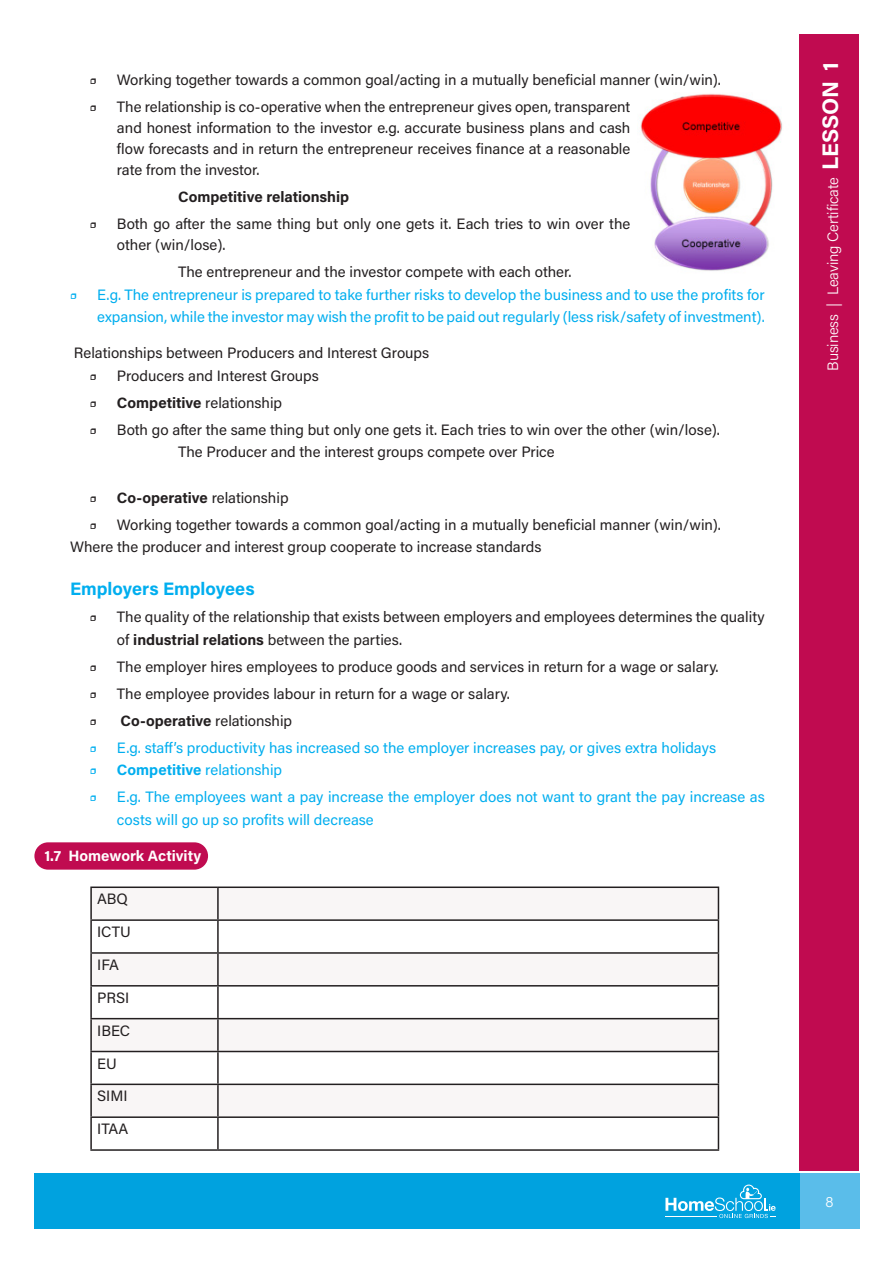
<style>
.page{position:relative;width:893px;height:1263px;background:#fff}
.page>*{position:absolute;margin:0;border:0;box-sizing:border-box;transform-origin:0 0}
.t1{font:700 18px "Acumin Pro";color:#00aeef}
.t2{font:15px/21px "Acumin Pro";color:#231f20}
.t3{font:15px/22.5px "Acumin Pro";color:#00aeef}
.t4{font:700 15px "Acumin Pro";letter-spacing:-.005em;color:#231f20}
.t5{font:300 15px "Acumin Pro";letter-spacing:-.01em;color:#fff}
.t6{font:700 15px "Acumin Pro";color:#fff}
.s1{font-weight:700}
.s2{font-weight:400}
.s3{font-weight:700;font-size:22.5px}
</style>
<div class="page">
<div style="left:793px;top:1174px;width:66px;height:55px;background:#5abdea"></div>
<div style="left:34px;top:1174px;width:766px;height:55px;background:#00a2df"></div>
<svg style="left:665px;top:1184px;width:111px;height:34px"></svg>
<img style="left:640px;top:93px;width:142px;height:178px">
<div style="left:34px;top:842px;width:174px;height:28px;background:#c00b50;border-radius:14px"></div>
<svg style="left:92px;top:888px;width:626px;height:228px;fill:#f9f6f6"></svg>
<hr style="left:90px;top:886px;width:128px;height:2px;background:#231f20">
<hr style="left:90px;top:888px;width:2px;height:31px;background:#231f20">
<hr style="left:218px;top:886px;width:501px;height:2px;background:#231f20">
<hr style="left:217px;top:888px;width:2px;height:31px;background:#231f20">
<hr style="left:718px;top:888px;width:1px;height:31px;background:#231f20">
<hr style="left:90px;top:919px;width:128px;height:2px;background:#231f20">
<hr style="left:90px;top:921px;width:2px;height:31px;background:#231f20">
<hr style="left:218px;top:919px;width:501px;height:2px;background:#231f20">
<hr style="left:217px;top:921px;width:2px;height:31px;background:#231f20">
<hr style="left:718px;top:921px;width:1px;height:31px;background:#231f20">
<hr style="left:90px;top:952px;width:128px;height:2px;background:#231f20">
<hr style="left:90px;top:954px;width:2px;height:31px;background:#231f20">
<hr style="left:218px;top:952px;width:501px;height:2px;background:#231f20">
<hr style="left:217px;top:954px;width:2px;height:31px;background:#231f20">
<hr style="left:718px;top:954px;width:1px;height:31px;background:#231f20">
<hr style="left:90px;top:985px;width:128px;height:1px;background:#231f20">
<hr style="left:90px;top:986px;width:2px;height:32px;background:#231f20">
<hr style="left:218px;top:985px;width:501px;height:1px;background:#231f20">
<hr style="left:217px;top:986px;width:2px;height:32px;background:#231f20">
<hr style="left:718px;top:986px;width:1px;height:32px;background:#231f20">
<hr style="left:90px;top:1018px;width:128px;height:1px;background:#231f20">
<hr style="left:90px;top:1019px;width:2px;height:32px;background:#231f20">
<hr style="left:218px;top:1018px;width:501px;height:1px;background:#231f20">
<hr style="left:217px;top:1019px;width:2px;height:32px;background:#231f20">
<hr style="left:718px;top:1019px;width:1px;height:32px;background:#231f20">
<hr style="left:90px;top:1051px;width:128px;height:1px;background:#231f20">
<hr style="left:90px;top:1052px;width:2px;height:31px;background:#231f20">
<hr style="left:218px;top:1051px;width:501px;height:1px;background:#231f20">
<hr style="left:217px;top:1052px;width:2px;height:31px;background:#231f20">
<hr style="left:718px;top:1052px;width:1px;height:31px;background:#231f20">
<hr style="left:90px;top:1083px;width:128px;height:2px;background:#231f20">
<hr style="left:90px;top:1085px;width:2px;height:31px;background:#231f20">
<hr style="left:218px;top:1083px;width:501px;height:2px;background:#231f20">
<hr style="left:217px;top:1085px;width:2px;height:31px;background:#231f20">
<hr style="left:718px;top:1085px;width:1px;height:31px;background:#231f20">
<hr style="left:90px;top:1116px;width:128px;height:2px;background:#231f20">
<hr style="left:90px;top:1118px;width:2px;height:31px;background:#231f20">
<hr style="left:218px;top:1116px;width:501px;height:2px;background:#231f20">
<hr style="left:217px;top:1118px;width:2px;height:31px;background:#231f20">
<hr style="left:718px;top:1118px;width:1px;height:31px;background:#231f20">
<hr style="left:90px;top:1149px;width:128px;height:2px;background:#231f20">
<hr style="left:218px;top:1149px;width:501px;height:2px;background:#231f20">
<div style="left:800px;top:34px;width:59px;height:1137px;background:#c00b50"></div>
<p class="t2" style="left:90px;top:69px;width:9px">❒</p>
<p class="t2" style="left:117px;top:69px;width:605px">Working together towards a common goal/acting in a mutually beneficial manner (win/win).</p>
<p class="t2" style="left:90px;top:96px;width:9px">❒</p>
<p class="t2" style="left:117px;top:96px;width:515px;text-align:justify">The relationship is co-operative when the entrepreneur gives open, transparent and honest information to the investor e.g. accurate business plans and cash flow forecasts and in return the entrepreneur receives finance at a reasonable rate from the investor.</p>
<p class="t4" style="left:178px;top:187px;width:173px">Competitive relationship</p>
<p class="t2" style="left:90px;top:213px;width:9px">❒</p>
<p class="t2" style="left:117px;top:213px;width:515px">Both go after the same thing but only one gets it. Each tries to win over the other (win/lose).</p>
<p class="t2" style="left:178px;top:261px;width:395px">The entrepreneur and the investor compete with each other.</p>
<p class="t3" style="left:70px;top:283px;width:9px">❒</p>
<p class="t3" style="left:97px;top:283px;width:669px">E.g. The entrepreneur is prepared to take further risks to develop the business and to use the profits for expansion, while the investor may wish the profit to be paid out regularly (less risk/safety of investment).</p>
<p class="t2" style="left:74px;top:342px;width:357px">Relationships between Producers and Interest Groups</p>
<p class="t2" style="left:90px;top:365px;width:9px">❒</p>
<p class="t2" style="left:117px;top:365px;width:204px">Producers and Interest Groups</p>
<p class="t2" style="left:90px;top:392px;width:9px">❒</p>
<p class="t2" style="left:117px;top:392px;width:167px"><span class="s1">Competitive</span> relationship</p>
<p class="t2" style="left:90px;top:419px;width:9px">❒</p>
<p class="t2" style="left:117px;top:419px;width:604px">Both go after the same thing but only one gets it. Each tries to win over the other (win/lose).</p>
<p class="t2" style="left:178px;top:441px;width:378px">The Producer and the interest groups compete over Price</p>
<p class="t2" style="left:90px;top:486px;width:9px">❒</p>
<p class="t4" style="left:117px;top:487px;width:173px">Co-operative <span class="s2">relationship</span></p>
<p class="t2" style="left:90px;top:513px;width:9px">❒</p>
<p class="t2" style="left:117px;top:513px;width:605px">Working together towards a common goal/acting in a mutually beneficial manner (win/win).</p>
<p class="t2" style="left:70px;top:536px;width:473px">Where the producer and interest group cooperate to increase standards</p>
<p class="t1" style="left:70px;top:576px;width:186px">Employers Employees</p>
<p class="t2" style="left:90px;top:606px;width:9px">❒</p>
<p class="t2" style="left:117px;top:605px;width:649px;line-height:22.5px">The quality of the relationship that exists between employers and employees determines the quality of <span class="s1">industrial relations</span> between the parties.</p>
<p class="t2" style="left:90px;top:655px;width:9px">❒</p>
<p class="t2" style="left:117px;top:655px;width:603px">The employer hires employees to produce goods and services in return for a wage or salary.</p>
<p class="t2" style="left:90px;top:682px;width:9px">❒</p>
<p class="t2" style="left:117px;top:682px;width:394px">The employee provides labour in return for a wage or salary.</p>
<p class="t2" style="left:90px;top:709px;width:9px">❒</p>
<p class="t4" style="left:121px;top:710px;width:173px">Co-operative <span class="s2">relationship</span></p>
<p class="t3" style="left:90px;top:736px;width:9px">❒</p>
<p class="t3" style="left:117px;top:736px;width:601px">E.g. staff’s productivity has increased so the employer increases pay, or gives extra holidays</p>
<p class="t3" style="left:90px;top:758px;width:9px">❒</p>
<p class="t3" style="left:117px;top:758px;width:167px"><span class="s1">Competitive</span> relationship</p>
<p class="t3" style="left:90px;top:785px;width:9px">❒</p>
<p class="t3" style="left:117px;top:785px;width:649px">E.g. The employees want a pay increase the employer does not want to grant the pay increase as costs will go up so profits will decrease</p>
<p class="t6" style="left:44px;top:845px;width:158px">1.7 Homework Activity</p>
<p class="t2" style="left:97px;top:888px;width:32px">ABQ</p>
<p class="t2" style="left:97px;top:921px;width:35px">ICTU</p>
<p class="t2" style="left:97px;top:954px;width:23px">IFA</p>
<p class="t2" style="left:97px;top:986px;width:34px">PRSI</p>
<p class="t2" style="left:97px;top:1019px;width:35px">IBEC</p>
<p class="t2" style="left:97px;top:1052px;width:21px">EU</p>
<p class="t2" style="left:97px;top:1085px;width:32px">SIMI</p>
<p class="t2" style="left:97px;top:1118px;width:33px">ITAA</p>
<p class="t5" style="left:823px;top:371px;width:310px;rotate:-90deg">Business | Leaving Certificate <span class="s3">LESSON 1</span></p>
<p class="t5" style="left:825px;top:1192px;width:10px">8</p>
</div>
